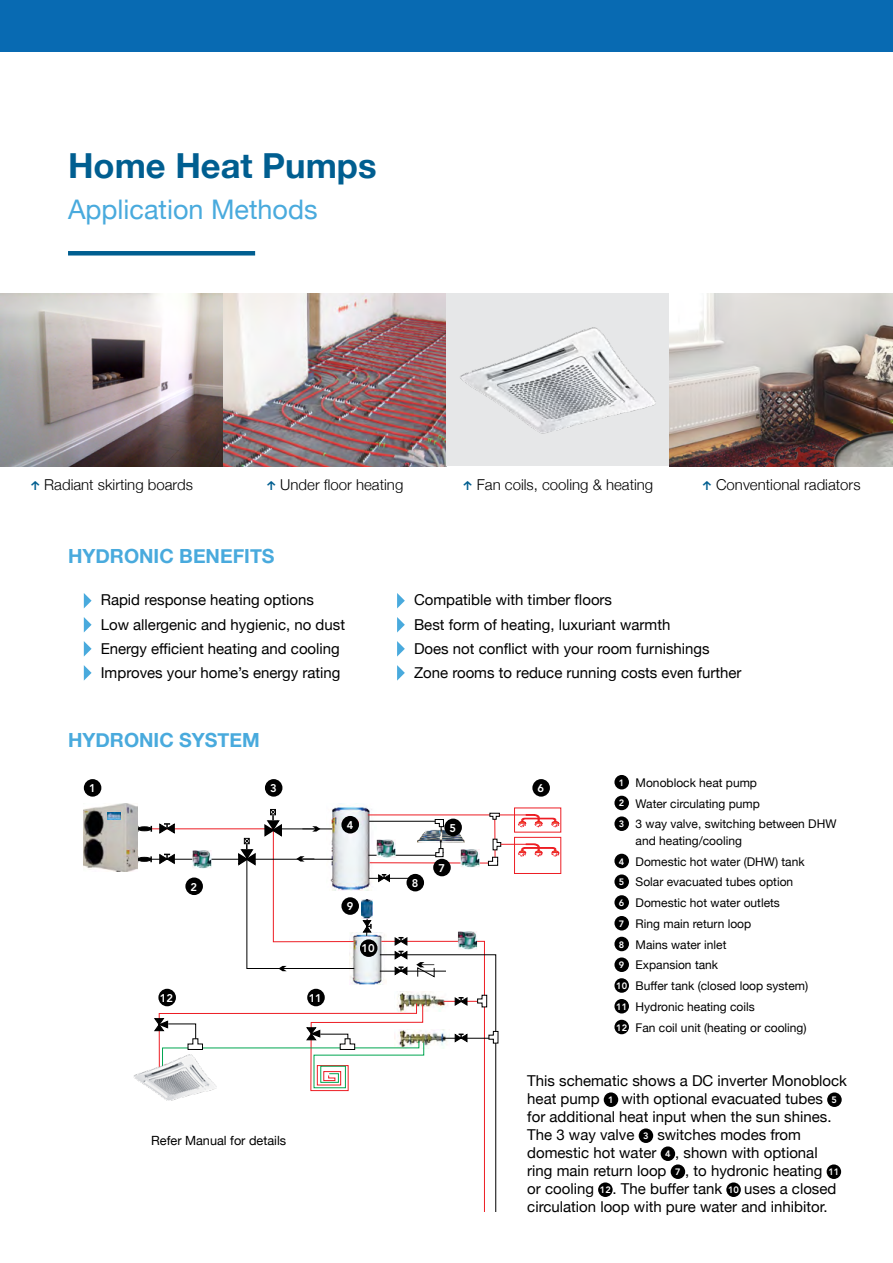
<style>
.page{position:relative;width:893px;height:1263px;background:#fff}
.page>*{position:absolute;margin:0;border:0;box-sizing:border-box;transform-origin:0 0}
.t1{font:700 34.5px "Helvetica Neue";color:#005e90}
.t2{font:27px "Helvetica Neue";color:#49aadd}
.t3{font:700 19.5px "Helvetica Neue";color:#49aadd}
.t4{font:15px/18px "Helvetica Neue";color:#000}
.t5{font:300 15px "Helvetica Neue";color:#000}
.t6{font:12.75px "Helvetica Neue";color:#000}
.t7{font:12px/16.5px "Helvetica Neue";color:#000}
.t8{font:800 11.1px "Avenir LT Std";color:#fff}
.t9{font:800 9.15px "Avenir LT Std";color:#fff}
.s1{color:#005e90}
.s2{font-family:"Avenir LT Std";font-weight:800;font-size:9.15px;color:#fff}
</style>
<div class="page">
<img style="left:0;top:293px;width:446px;height:173px">
<div style="left:446px;top:293px;width:224px;height:173px;background:#e6e7e8"></div>
<img style="left:460px;top:327px;width:196px;height:106px">
<img style="left:670px;top:293px;width:223px;height:173px">
<div style="left:0;top:0;width:893px;height:51px;background:#086ab2"></div>
<svg style="left:84px;top:593px;width:8px;height:15px"></svg>
<svg style="left:84px;top:617px;width:8px;height:15px"></svg>
<svg style="left:84px;top:641px;width:8px;height:15px"></svg>
<svg style="left:84px;top:665px;width:8px;height:16px"></svg>
<svg style="left:397px;top:593px;width:8px;height:15px"></svg>
<svg style="left:397px;top:617px;width:8px;height:15px"></svg>
<svg style="left:397px;top:641px;width:8px;height:15px"></svg>
<svg style="left:397px;top:665px;width:8px;height:16px"></svg>
<div style="left:614px;top:775px;width:15px;height:14px;background:#000;border-radius:50%"></div>
<div style="left:614px;top:796px;width:15px;height:14px;background:#000;border-radius:50%"></div>
<div style="left:614px;top:816px;width:15px;height:15px;background:#000;border-radius:50%"></div>
<div style="left:614px;top:854px;width:15px;height:14px;background:#000;border-radius:50%"></div>
<div style="left:614px;top:874px;width:15px;height:15px;background:#000;border-radius:50%"></div>
<div style="left:614px;top:895px;width:15px;height:15px;background:#000;border-radius:50%"></div>
<div style="left:614px;top:916px;width:15px;height:14px;background:#000;border-radius:50%"></div>
<div style="left:614px;top:937px;width:15px;height:14px;background:#000;border-radius:50%"></div>
<div style="left:614px;top:957px;width:15px;height:15px;background:#000;border-radius:50%"></div>
<div style="left:614px;top:978px;width:15px;height:15px;background:#000;border-radius:50%"></div>
<div style="left:614px;top:999px;width:15px;height:14px;background:#000;border-radius:50%"></div>
<div style="left:614px;top:1020px;width:15px;height:14px;background:#000;border-radius:50%"></div>
<hr style="left:138px;top:827px;width:13px;height:4px;background:#000;border-radius:50%">
<div style="left:138px;top:826px;width:13px;height:5px;border:1px solid #000;border-radius:50%"></div>
<div style="left:137px;top:857px;width:14px;height:4px;border:1px solid #000;border-radius:50%"></div>
<img style="left:334px;top:805px;width:33px;height:3px">
<svg style="left:518px;top:814px;width:41px;height:13px"></svg>
<div style="left:514px;top:837px;width:47px;height:36px;border:1px solid #ed1d24"></div>
<svg style="left:518px;top:844px;width:41px;height:13px"></svg>
<hr style="left:501px;top:844px;width:35px;height:1px;background:#ed1d24">
<img style="left:83px;top:803px;width:54px;height:68px">
<svg style="left:146px;top:808px;width:355px;height:404px"></svg>
<hr style="left:499px;top:814px;width:36px;height:1px;background:#ed1d24">
<img style="left:192px;top:850px;width:19px;height:18px">
<img style="left:458px;top:931px;width:19px;height:18px">
<img style="left:104px;top:813px;width:19px;height:13px">
<div style="left:84px;top:779px;width:17px;height:18px;background:#000;border-radius:50%"></div>
<div style="left:185px;top:877px;width:18px;height:18px;background:#000;border-radius:50%"></div>
<div style="left:265px;top:779px;width:17px;height:18px;background:#000;border-radius:50%"></div>
<div style="left:341px;top:816px;width:18px;height:17px;background:#000;border-radius:50%"></div>
<div style="left:444px;top:819px;width:18px;height:17px;background:#000;border-radius:50%"></div>
<div style="left:532px;top:779px;width:18px;height:18px;background:#000;border-radius:50%"></div>
<div style="left:604px;top:1092px;width:14px;height:15px;background:#000;border-radius:50%"></div>
<div style="left:827px;top:1092px;width:15px;height:15px;background:#000;border-radius:50%"></div>
<div style="left:639px;top:1128px;width:14px;height:15px;background:#000;border-radius:50%"></div>
<div style="left:661px;top:1146px;width:14px;height:15px;background:#000;border-radius:50%"></div>
<div style="left:671px;top:1164px;width:14px;height:15px;background:#000;border-radius:50%"></div>
<div style="left:827px;top:1164px;width:14px;height:15px;background:#000;border-radius:50%"></div>
<div style="left:598px;top:1182px;width:15px;height:15px;background:#000;border-radius:50%"></div>
<div style="left:726px;top:1182px;width:15px;height:15px;background:#000;border-radius:50%"></div>
<hr style="left:68px;top:251px;width:187px;height:4px;background:#005e90">
<img style="left:107px;top:813px;width:14px;height:6px">
<div style="left:433px;top:859px;width:18px;height:17px;background:#000;border-radius:50%"></div>
<div style="left:406px;top:874px;width:18px;height:17px;background:#000;border-radius:50%"></div>
<div style="left:341px;top:897px;width:18px;height:18px;background:#000;border-radius:50%"></div>
<div style="left:360px;top:939px;width:17px;height:18px;background:#000;border-radius:50%"></div>
<div style="left:307px;top:989px;width:18px;height:17px;background:#000;border-radius:50%"></div>
<div style="left:158px;top:989px;width:18px;height:17px;background:#000;border-radius:50%"></div>
<img style="left:134px;top:1054px;width:83px;height:46px">
<h1 class="t1" style="left:68px;top:139px;width:310px">Home Heat Pumps</h1>
<h2 class="t2" style="left:68px;top:190px;width:251px">Application Methods</h2>
<p class="t5" style="left:30px;top:472px;width:164px"><span class="s1">□</span> Radiant skirting boards</p>
<p class="t5" style="left:266px;top:472px;width:139px"><span class="s1">□</span> Under floor heating</p>
<p class="t5" style="left:463px;top:472px;width:192px"><span class="s1">□</span> Fan coils, cooling &amp; heating</p>
<p class="t5" style="left:702px;top:472px;width:160px"><span class="s1">□</span> Conventional radiators</p>
<h3 class="t3" style="left:68px;top:541px;width:208px">HYDRONIC BENEFITS</h3>
<p class="t4" style="left:101px;top:589px;width:246px;line-height:24px">Rapid response heating options Low allergenic and hygienic, no dust Energy efficient heating and cooling Improves your home’s energy rating</p>
<p class="t4" style="left:414px;top:589px;width:329px;line-height:24px">Compatible with timber floors<br>Best form of heating, luxuriant warmth<br>Does not conflict with your room furnishings Zone rooms to reduce running costs even further</p>
<h3 class="t3" style="left:68px;top:724px;width:193px">HYDRONIC SYSTEM</h3>
<p class="t8" style="left:89px;top:782px;width:8px">1</p>
<p class="t8" style="left:270px;top:782px;width:8px">3</p>
<p class="t8" style="left:191px;top:880px;width:8px">2</p>
<p class="t8" style="left:160px;top:991px;width:15px">12</p>
<p class="t8" style="left:309px;top:991px;width:15px">11</p>
<p class="t8" style="left:347px;top:818px;width:8px">4</p>
<p class="t8" style="left:450px;top:821px;width:8px">5</p>
<p class="t8" style="left:347px;top:900px;width:8px">9</p>
<p class="t8" style="left:361px;top:942px;width:15px">10</p>
<p class="t8" style="left:412px;top:876px;width:8px">8</p>
<p class="t8" style="left:438px;top:861px;width:8px">7</p>
<p class="t6" style="left:151px;top:1131px;width:136px">Refer Manual for details</p>
<p class="t8" style="left:538px;top:782px;width:8px">6</p>
<p class="t9" style="left:619px;top:777px;width:7px">1</p>
<p class="t7" style="left:636px;top:775px;width:123px">Monoblock heat pump</p>
<p class="t9" style="left:619px;top:798px;width:7px">2</p>
<p class="t7" style="left:636px;top:796px;width:126px">Water circulating pump</p>
<p class="t9" style="left:619px;top:819px;width:7px">3</p>
<p class="t7" style="left:636px;top:816px;width:202px">3 way valve, switching between DHW and heating/cooling</p>
<p class="t9" style="left:619px;top:856px;width:7px">4</p>
<p class="t7" style="left:636px;top:854px;width:170px">Domestic hot water (DHW) tank</p>
<p class="t9" style="left:619px;top:877px;width:7px">5</p>
<p class="t7" style="left:636px;top:874px;width:159px">Solar evacuated tubes option</p>
<p class="t9" style="left:619px;top:897px;width:7px">6</p>
<p class="t7" style="left:636px;top:895px;width:146px">Domestic hot water outlets</p>
<p class="t9" style="left:619px;top:918px;width:7px">7</p>
<p class="t7" style="left:636px;top:916px;width:117px">Ring main return loop</p>
<p class="t9" style="left:619px;top:939px;width:7px">8</p>
<p class="t7" style="left:636px;top:937px;width:92px">Mains water inlet</p>
<p class="t9" style="left:619px;top:960px;width:7px">9</p>
<p class="t7" style="left:636px;top:957px;width:84px">Expansion tank</p>
<p class="t9" style="left:616px;top:980px;width:12px">10</p>
<p class="t7" style="left:636px;top:978px;width:174px">Buffer tank (closed loop system)</p>
<p class="t9" style="left:616px;top:1001px;width:12px">11</p>
<p class="t7" style="left:636px;top:999px;width:121px">Hydronic heating coils</p>
<p class="t9" style="left:616px;top:1022px;width:12px">12</p>
<p class="t7" style="left:636px;top:1020px;width:172px">Fan coil unit (heating or cooling)</p>
<p class="t4" style="left:527px;top:1073px;width:321px">This schematic shows a DC inverter Monoblock heat pump <span class="s2">1</span> with optional evacuated tubes <span class="s2">5 </span>for additional heat input when the sun shines.<br>The 3 way valve <span class="s2">3</span> switches modes from domestic hot water <span class="s2">4</span> , shown with optional<br>ring main return loop <span class="s2">7</span> , to hydronic heating <span class="s2">11 </span>or cooling <span class="s2">12</span> . The buffer tank <span class="s2">10</span> uses a closed circulation loop with pure water and inhibitor.</p>
</div>
